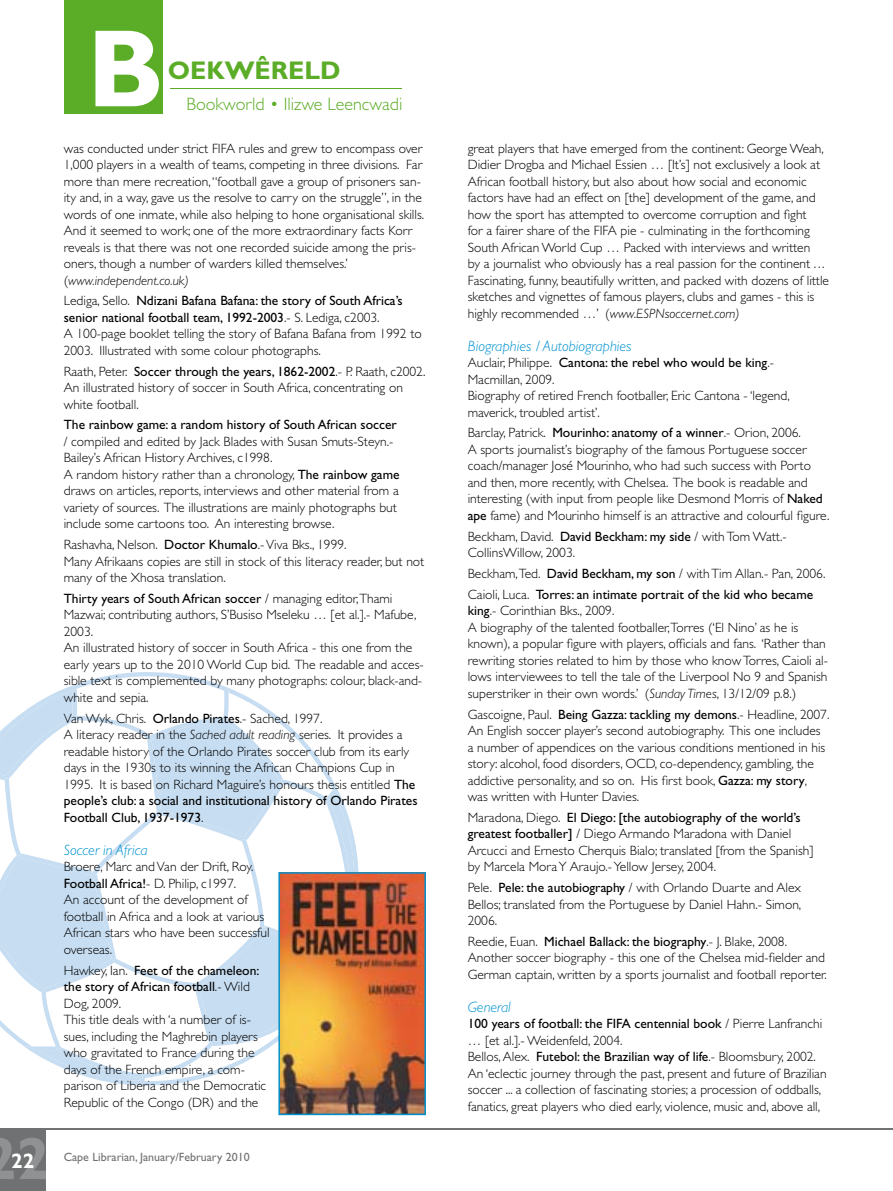
<style>
.page{position:relative;width:893px;height:1191px;background:#fff}
.page>*{position:absolute;margin:0;border:0;box-sizing:border-box;transform-origin:0 0}
.t1{font:700 110.55px "Gill Sans";color:#fff}
.t2{font:700 60px "Gill Sans";color:#fff}
.t3{font:700 25.65px "Gill Sans";color:#5bac26}
.t4{font:700 21px "Gill Sans";color:#fff}
.t5{font:300 18px "Gill Sans";color:#5bac26}
.t6{font:italic 300 15px "Gill Sans";color:#0092d0}
.t7{font:300 13.5px/16.5px "Gill Sans";color:#000}
.t8{font:13.5px/20.7px "Gill Sans";color:#000}
.t9{font:12px "Gill Sans";color:#707172}
.s1{font-style:italic}
.s2{font-weight:400}
.s3{font-weight:300}
</style>
<div class="page">
<div style="left:64px;top:0;width:99px;height:114px;background:#5bac26"></div>
<hr style="left:170px;top:89px;width:232px;height:1px;background:#5bac26">
<hr style="left:0;top:1127px;width:893px;height:2px;background:#707172">
<div style="left:0;top:1129px;width:45px;height:62px;background:#707172"></div>
<svg style="left:75px;top:672px;width:145px;height:13px"></svg>
<svg style="left:0;top:685px;width:426px;height:430px"></svg>
<h2 class="t2" style="left:-17px;top:1123px;width:68px">22</h2>
<h3 class="t4" style="left:11px;top:1148px;width:25px">22</h3>
<h1 class="t1" style="left:87px;top:4px;width:79px">B</h1>
<h3 class="t3" style="left:168px;top:55px;width:175px">OEKWÊRELD</h3>
<h3 class="t5" style="left:186px;top:93px;width:218px">Bookworld • Ilizwe Leencwadi</h3>
<p class="t7" style="left:64px;top:140px;width:362px">was conducted under strict FIFA rules and grew to encompass over 1,000 players in a wealth of teams, competing in three divisions. Far more than mere recreation, “football gave a group of prisoners san&shy;ity and, in a way, gave us the resolve to carry on the struggle”, in the words of one inmate, while also helping to hone organisational skills.<br>And it seemed to work; one of the more extraordinary facts Korr reveals is that there was not one recorded suicide among the pris&shy;oners, though a number of warders killed themselves.’ (<span class="s1">www.independent.co.uk)</span></p>
<p class="t7" style="left:64px;top:293px;width:359px">Lediga, Sello. <span class="s2">Ndizani Bafana Bafana: the story of South Africa’s senior national football team, 1992-2003</span>.- S. Lediga, c2003.<br>A 100-page booklet telling the story of Bafana Bafana from 1992 to 2003. Illustrated with some colour photographs.</p>
<p class="t7" style="left:64px;top:363px;width:363px">Raath, Peter. <span class="s2">Soccer through the years, 1862-2002</span>.- P. Raath, c2002.<br>An illustrated history of soccer in South Africa, concentrating on white football.</p>
<p class="t8" style="left:64px;top:414px;width:335px">The rainbow game: a random history of South African soccer</p>
<p class="t7" style="left:64px;top:433px;width:337px">/ compiled and edited by Jack Blades with Susan Smuts-Steyn.- Bailey’s African History Archives, c1998.<br>A random history rather than a chronology, <span class="s2">The rainbow game </span>draws on articles, reports, interviews and other material from a variety of sources. The illustrations are mainly photographs but include some cartoons too. An interesting browse.</p>
<p class="t7" style="left:64px;top:536px;width:362px">Rashavha, Nelson. <span class="s2">Doctor Khumalo</span>.- Viva Bks., 1999.<br>Many Afrikaans copies are still in stock of this literacy reader, but not many of the Xhosa translation.</p>
<p class="t7" style="left:64px;top:590px;width:361px"><span class="s2">Thirty years of South African soccer</span> / managing editor,Thami Mazwai; contributing authors, S’Busiso Mseleku … [et al.].- Mafube, 2003.<br>An illustrated history of soccer in South Africa - this one from the early years up to the 2010 World Cup bid. The readable and acces&shy;sible text is complemented by many photographs: colour, black-and&shy;white and sepia.</p>
<p class="t7" style="left:64px;top:710px;width:355px">Van Wyk, Chris. <span class="s2">Orlando Pirates</span>.- Sached, 1997.<br>A literacy reader in the <span class="s1">Sached adult reading</span> series. It provides a readable history of the Orlando Pirates soccer club from its early days in the 1930s to its winning the African Champions Cup in 1995. It is based on Richard Maguire’s honours thesis entitled <span class="s2">The people’s club: a social and institutional history of Orlando Pirates Football Club, 1937-1973</span>.</p>
<p class="t6" style="left:64px;top:841px;width:85px">Soccer in Africa</p>
<p class="t7" style="left:64px;top:858px;width:207px">Broere, Marc and Van der Drift, Roy.<br><span class="s2">Football Africa!</span>- D. Philip, c1997.<br>An account of the development of football in Africa and a look at various<br>African stars who have been successful overseas.</p>
<p class="t7" style="left:64px;top:962px;width:204px">Hawkey, Ian. <span class="s2">Feet of the chameleon: the story of African football</span>.- Wild<br>Dog, 2009.<br>This title deals with ‘a number of is&shy;sues, including the Maghrebin players who gravitated to France during the days of the French empire, a com&shy;parison of Liberia and the Democratic<br>Republic of the Congo (DR) and the</p>
<p class="t9" style="left:64px;top:1150px;width:187px">Cape Librarian, January/February 2010</p>
<p class="t7" style="left:468px;top:140px;width:363px">great players that have emerged from the continent: George Weah, Didier Drogba and Michael Essien … [It’s] not exclusively a look at African football history, but also about how social and economic factors have had an effect on [the] development of the game, and how the sport has attempted to overcome corruption and fight<br>for a fairer share of the FIFA pie - culminating in the forthcoming South African World Cup … Packed with interviews and written<br>by a journalist who obviously has a real passion for the continent ...<br>Fascinating, funny, beautifully written, and packed with dozens of little sketches and vignettes of famous players, clubs and games - this is highly recommended …’ (<span class="s1">www.ESPNsoccernet.com)</span></p>
<p class="t6" style="left:468px;top:337px;width:165px">Biographies / Autobiographies</p>
<p class="t7" style="left:468px;top:354px;width:323px">Auclair, Philippe. <span class="s2">Cantona: the rebel who would be king</span>.- Macmillan, 2009.<br>Biography of retired French footballer, Eric Cantona - ‘legend, maverick, troubled artist’.</p>
<p class="t7" style="left:468px;top:425px;width:363px">Barclay, Patrick. <span class="s2">Mourinho: anatomy of a winner</span>.- Orion, 2006.<br>A sports journalist’s biography of the famous Portuguese soccer coach/manager José Mourinho, who had such success with Porto and then, more recently, with Chelsea. The book is readable and interesting (with input from people like Desmond Morris of <span class="s2">Naked ape</span> fame) and Mourinho himself is an attractive and colourful figure.</p>
<p class="t7" style="left:468px;top:528px;width:320px">Beckham, David. <span class="s2">David Beckham: my side</span> / with Tom Watt.-<br>CollinsWillow, 2003.</p>
<p class="t8" style="left:468px;top:563px;width:359px"><span class="s3">Beckham,Ted.</span> David Beckham, my son <span class="s3">/ with Tim Allan.- Pan, 2006.<br>Caioli, Luca.</span> Torres: an intimate portrait of the kid who became</p>
<p class="t7" style="left:468px;top:602px;width:362px"><span class="s2">king</span>.- Corinthian Bks., 2009.<br>A biography of the talented footballer,Torres (‘El Nino’ as he is known), a popular figure with players, officials and fans. ‘Rather than rewriting stories related to him by those who know Torres, Caioli al&shy;lows interviewees to tell the tale of the Liverpool No 9 and Spanish superstriker in their own words.’ (<span class="s1">Sunday Times</span>, 13/12/09 p.8.)</p>
<p class="t7" style="left:468px;top:706px;width:363px">Gascoigne, Paul. <span class="s2">Being Gazza: tackling my demons</span>.- Headline, 2007.<br>An English soccer player’s second autobiography. This one includes a number of appendices on the various conditions mentioned in his story: alcohol, food disorders, OCD, co-dependency, gambling, the addictive personality, and so on. His first book, <span class="s2">Gazza: my story</span>, was written with Hunter Davies.</p>
<p class="t7" style="left:468px;top:809px;width:347px">Maradona, Diego. <span class="s2">El Diego: [the autobiography of the world’s greatest footballer]</span> / Diego Armando Maradona with Daniel Arcucci and Ernesto Cherquis Bialo; translated [from the Spanish] by Marcela Mora Y Araujo.- Yellow Jersey, 2004.</p>
<p class="t7" style="left:468px;top:879px;width:335px;text-align:justify">Pele. <span class="s2">Pele: the autobiography</span> / with Orlando Duarte and Alex Bellos; translated from the Portuguese by Daniel Hahn.- Simon, 2006.</p>
<p class="t7" style="left:468px;top:933px;width:361px">Reedie, Euan. <span class="s2">Michael Ballack: the biography</span>.- J. Blake, 2008.<br>Another soccer biography - this one of the Chelsea mid-fielder and<br>German captain, written by a sports journalist and football reporter.</p>
<p class="t6" style="left:468px;top:998px;width:45px">General</p>
<p class="t7" style="left:468px;top:1015px;width:360px"><span class="s2">100 years of football: the FIFA centennial book</span> / Pierre Lanfranchi … [et al.].- Weidenfeld, 2004.<br>Bellos, Alex. <span class="s2">Futebol: the Brazilian way of life</span>.- Bloomsbury, 2002.<br>An ‘eclectic journey through the past, present and future of Brazilian soccer ... a collection of fascinating stories; a procession of oddballs, fanatics, great players who died early, violence, music and, above all,</p>
</div>
